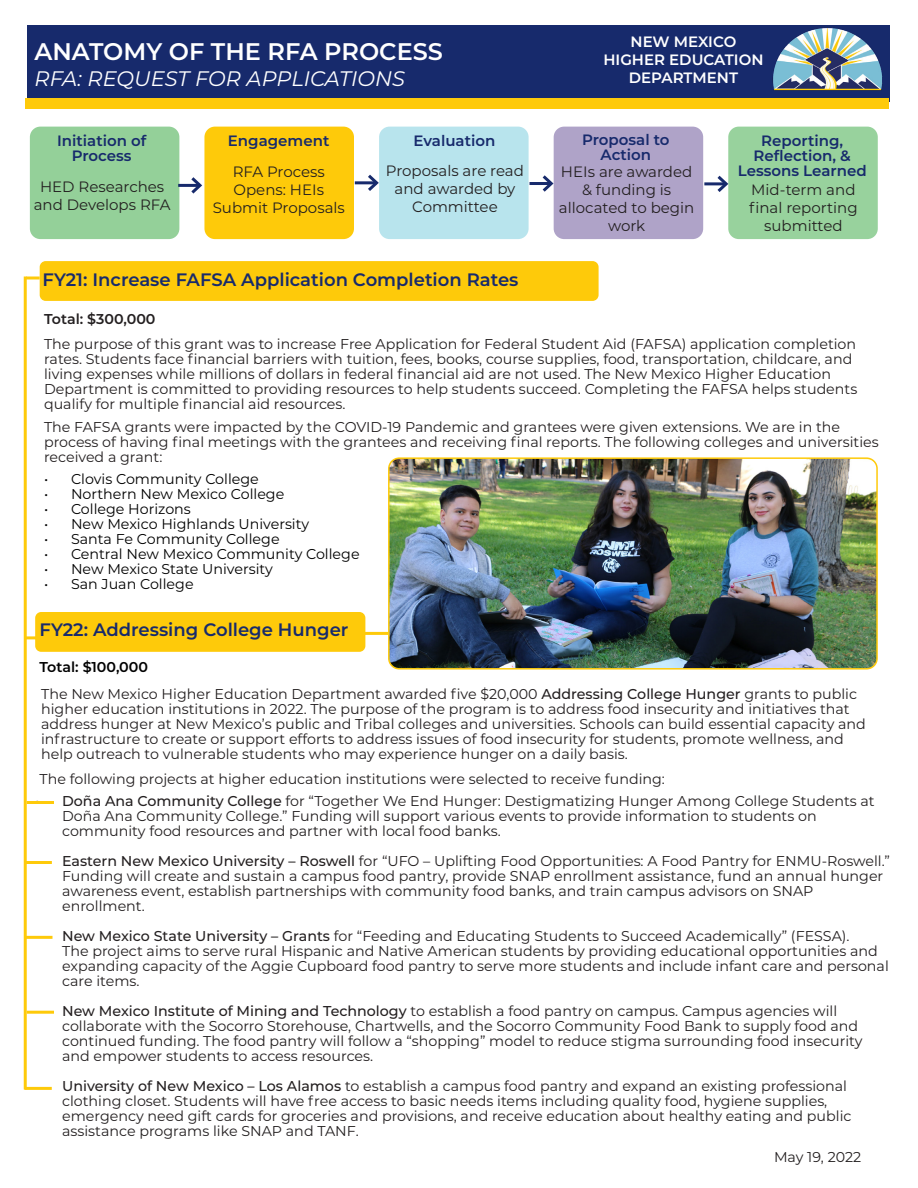
<style>
.page{position:relative;width:918px;height:1188px;background:#fff}
.page>*{position:absolute;margin:0;border:0;box-sizing:border-box;transform-origin:0 0}
.t1{font:600 24px "Montserrat";color:#fff}
.t2{font:italic 21px "Montserrat";color:#fff}
.t3{font:600 18px "Montserrat";color:#172a6c}
.t4{font:15px/18px "Montserrat";color:#231f20;text-align:center}
.t5{font:600 15px/15px "Montserrat";color:#172a6c;text-align:center}
.t6{font:600 15px "Montserrat";color:#fff}
.t7{font:14.25px/15px "Montserrat";color:#231f20}
.t8{font:14.25px "Montserrat";color:#000}
.t9{font:600 14.25px "Montserrat";color:#231f20}
.t10{font:600 14.25px "Montserrat";color:#000}
.s1{font-weight:500}
</style>
<div class="page">
<div style="left:27px;top:25px;width:862px;height:76px;background:#172a6c"></div>
<div style="left:25px;top:98px;width:864px;height:11px;background:#feca0a"></div>
<img style="left:772px;top:28px;width:111px;height:63px">
<div style="left:30px;top:127px;width:149px;height:112px;background:#94d099;border-radius:10px"></div>
<div style="left:204px;top:127px;width:150px;height:112px;background:#feca0a;border-radius:10px"></div>
<div style="left:379px;top:127px;width:150px;height:112px;background:#b8e4ed;border-radius:10px"></div>
<div style="left:554px;top:127px;width:149px;height:112px;background:#afa3c8;border-radius:10px"></div>
<div style="left:728px;top:127px;width:150px;height:112px;background:#98d29d;border-radius:10px"></div>
<hr style="left:530px;top:182px;width:21px;height:3px;background:#172a6c">
<svg style="left:542px;top:172px;width:12px;height:23px"></svg>
<hr style="left:704px;top:182px;width:22px;height:3px;background:#172a6c">
<svg style="left:714px;top:173px;width:15px;height:22px"></svg>
<hr style="left:355px;top:181px;width:22px;height:3px;background:#172a6c">
<svg style="left:365px;top:174px;width:14px;height:17px"></svg>
<hr style="left:178px;top:184px;width:22px;height:3px;background:#172a6c">
<svg style="left:188px;top:177px;width:14px;height:17px"></svg>
<div style="left:40px;top:261px;width:559px;height:40px;background:#feca0a;border-radius:6px"></div>
<div style="left:35px;top:612px;width:330px;height:40px;background:#feca0a;border-radius:6px"></div>
<hr style="left:26px;top:277px;width:14px;height:3px;background:#feca0a">
<hr style="left:24px;top:277px;width:3px;height:813px;background:#feca0a">
<svg style="left:26px;top:636px;width:10px;height:3px"></svg>
<img style="left:391px;top:460px;width:484px;height:207px">
<div style="left:388px;top:457px;width:490px;height:213px;border:2px solid #feca0a;border-radius:10px"></div>
<hr style="left:359px;top:632px;width:29px;height:3px;background:#feca0a">
<hr style="left:27px;top:801px;width:27px;height:3px;background:#feca0a">
<hr style="left:25px;top:861px;width:27px;height:3px;background:#feca0a">
<hr style="left:25px;top:936px;width:27px;height:3px;background:#feca0a">
<hr style="left:27px;top:1011px;width:27px;height:3px;background:#feca0a">
<hr style="left:25px;top:1087px;width:27px;height:3px;background:#feca0a">
<p class="t1" style="left:34px;top:35px;width:410px">ANATOMY OF THE RFA PROCESS</p>
<p class="t2" style="left:34px;top:64px;width:372px">RFA: REQUEST FOR APPLICATIONS</p>
<p class="t6" style="left:631px;top:31px;width:107px">NEW MEXICO</p>
<p class="t6" style="left:603px;top:49px;width:162px">HIGHER EDUCATION</p>
<p class="t6" style="left:629px;top:67px;width:111px">DEPARTMENT</p>
<p class="t5" style="left:57px;top:133px;width:91px">Initiation of<br>Process</p>
<p class="t5" style="left:228px;top:133px;width:103px">Engagement</p>
<p class="t5" style="left:414px;top:133px;width:83px">Evaluation</p>
<p class="t5" style="left:582px;top:131px;width:89px">Proposal to<br>Action</p>
<p class="t5" style="left:738px;top:133px;width:130px">Reporting,<br>Reflection, &amp;<br>Lessons Learned</p>
<p class="t4" style="left:34px;top:178px;width:138px">HED Researches and Develops RFA</p>
<p class="t4" style="left:386px;top:161px;width:140px">Proposals are read and awarded by</p>
<p class="t4" style="left:412px;top:197px;width:87px">Committee</p>
<p class="t4" style="left:561px;top:162px;width:133px">HEIs are awarded</p>
<p class="t4" style="left:559px;top:180px;width:137px">&amp; funding is allocated to begin work</p>
<p class="t4" style="left:749px;top:180px;width:110px">Mid-term and final reporting submitted</p>
<p class="t4" style="left:233px;top:162px;width:94px;text-align:left">RFA Process<br>Opens: HEIs</p>
<p class="t4" style="left:213px;top:198px;width:134px">Submit Proposals</p>
<p class="t3" style="left:43px;top:267px;width:478px">FY21: Increase FAFSA Application Completion Rates</p>
<p class="t9" style="left:44px;top:309px;width:113px">Total: $300,000</p>
<p class="t7" style="left:44px;top:336px;width:815px">The purpose of this grant was to increase Free Application for Federal Student Aid (FAFSA) application completion rates. Students face financial barriers with tuition, fees, books, course supplies, food, transportation, childcare, and living expenses while millions of dollars in federal financial aid are not used. The New Mexico Higher Education Department is committed to providing resources to help students succeed. Completing the FAFSA helps students qualify for multiple financial aid resources.</p>
<p class="t7" style="left:44px;top:419px;width:836px">The FAFSA grants were impacted by the COVID-19 Pandemic and grantees were given extensions. We are in the process of having final meetings with the grantees and receiving final reports. The following colleges and universities received a grant:</p>
<p class="t8" style="left:44px;top:469px;width:216px">• Clovis Community College</p>
<p class="t8" style="left:44px;top:484px;width:242px">• Northern New Mexico College</p>
<p class="t8" style="left:44px;top:499px;width:148px">• College Horizons</p>
<p class="t8" style="left:44px;top:514px;width:267px">• New Mexico Highlands University</p>
<p class="t8" style="left:44px;top:529px;width:237px">• Santa Fe Community College</p>
<p class="t8" style="left:44px;top:544px;width:317px">• Central New Mexico Community College</p>
<p class="t8" style="left:44px;top:559px;width:230px">• New Mexico State University</p>
<p class="t8" style="left:44px;top:574px;width:151px">• San Juan College</p>
<p class="t3" style="left:40px;top:617px;width:310px">FY22: Addressing College Hunger</p>
<p class="t10" style="left:40px;top:657px;width:110px">Total: $100,000</p>
<p class="t7" style="left:41px;top:686px;width:826px">The New Mexico Higher Education Department awarded five $20,000 <span class="s1">Addressing College Hunger</span> grants to public higher education institutions in 2022. The purpose of the program is to address food insecurity and initiatives that address hunger at New Mexico’s public and Tribal colleges and universities. Schools can build essential capacity and infrastructure to create or support efforts to address issues of food insecurity for students, promote wellness, and help outreach to vulnerable students who may experience hunger on a daily basis.</p>
<p class="t7" style="left:40px;top:771px;width:627px">The following projects at higher education institutions were selected to receive funding:</p>
<p class="t7" style="left:62px;top:793px;width:814px;text-indent:-27px"><span class="s1">• Doña Ana Community College</span> for “Together We End Hunger: Destigmatizing Hunger Among College Students at<br>Doña Ana Community College.” Funding will support various events to provide information to students on community food resources and partner with local food banks.</p>
<p class="t7" style="left:62px;top:853px;width:829px;text-indent:-27px"><span class="s1">• Eastern New Mexico University – Roswell</span> for “UFO – Uplifting Food Opportunities: A Food Pantry for ENMU-Roswell.” Funding will create and sustain a campus food pantry, provide SNAP enrollment assistance, fund an annual hunger awareness event, establish partnerships with community food banks, and train campus advisors on SNAP enrollment.</p>
<p class="t7" style="left:62px;top:928px;width:828px;text-indent:-27px"><span class="s1">• New Mexico State University – Grants</span> for “Feeding and Educating Students to Succeed Academically” (FESSA).<br>The project aims to serve rural Hispanic and Native American students by providing educational opportunities and expanding capacity of the Aggie Cupboard food pantry to serve more students and include infant care and personal care items.</p>
<p class="t7" style="left:62px;top:1003px;width:802px;text-indent:-27px"><span class="s1">• New Mexico Institute of Mining and Technology</span> to establish a food pantry on campus. Campus agencies will collaborate with the Socorro Storehouse, Chartwells, and the Socorro Community Food Bank to supply food and continued funding. The food pantry will follow a “shopping” model to reduce stigma surrounding food insecurity and empower students to access resources.</p>
<p class="t7" style="left:62px;top:1078px;width:791px;text-indent:-27px"><span class="s1">• University of New Mexico – Los Alamos</span> to establish a campus food pantry and expand an existing professional clothing closet. Students will have free access to basic needs items including quality food, hygiene supplies, emergency need gift cards for groceries and provisions, and receive education about healthy eating and public assistance programs like SNAP and TANF.</p>
<p class="t7" style="left:774px;top:1149px;width:89px">May 19, 2022</p>
</div>
